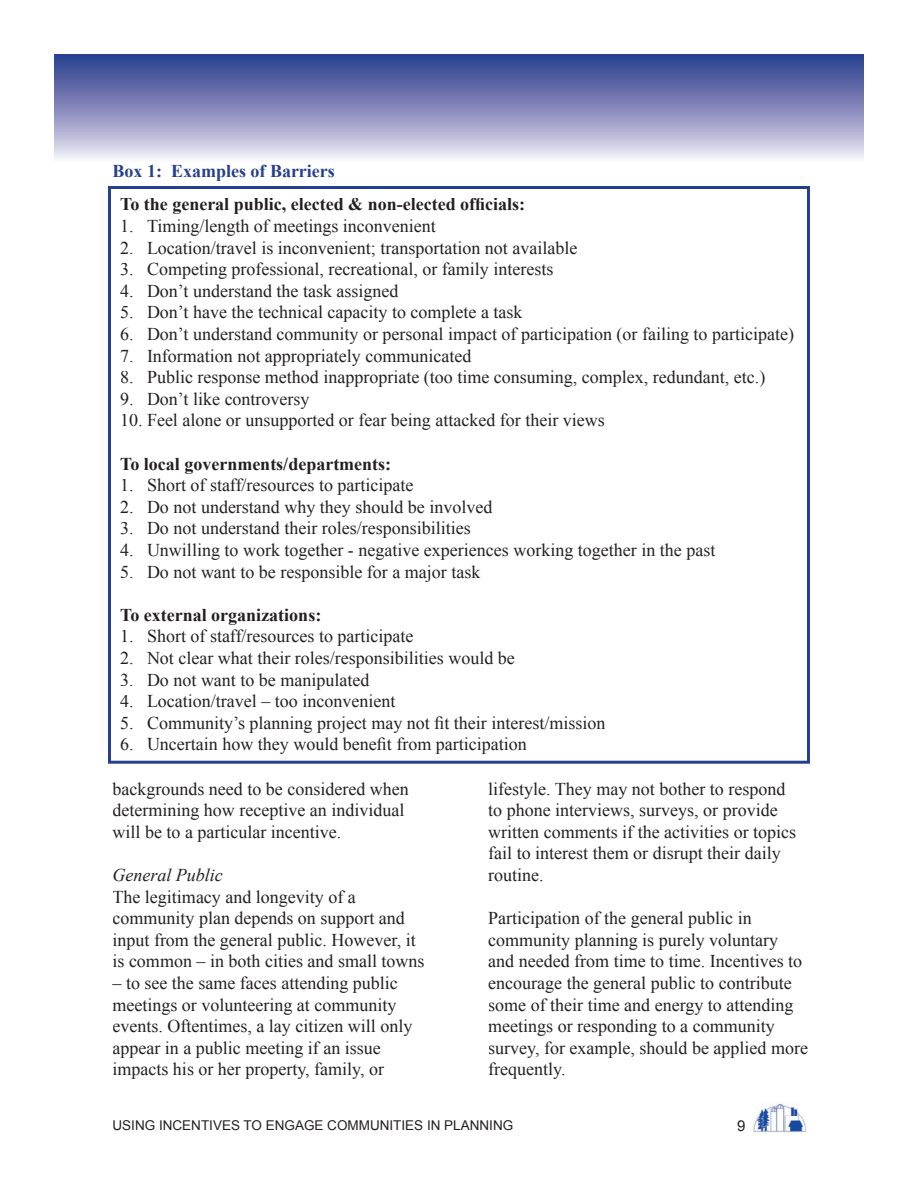
<style>
.page{position:relative;width:918px;height:1188px;background:#fff}
.page>*{position:absolute;margin:0;border:0;box-sizing:border-box;transform-origin:0 0}
.t1{font:18px/21.6px "Times New Roman";color:#231f20}
.t2{font:700 18px "Times New Roman";color:#231f20}
.t3{font:700 18px "Times New Roman";color:#25408f}
.t4{font:italic 18px "Times New Roman";color:#231f20}
.t5{font:15px "Arial";color:#231f20}
.t6{font:13.5px "Arial";color:#231f20}
</style>
<div class="page">
<svg style="left:54px;top:54px;width:810px;height:105px;background:#868cbc"></svg>
<img style="left:752px;top:1103px;width:55px;height:31px">
<svg style="left:108px;top:186px;width:702px;height:578px"></svg>
<p class="t3" style="left:112px;top:159px;width:224px">Box 1: Examples of Barriers</p>
<p class="t2" style="left:120px;top:192px;width:407px">To the general public, elected &amp; non-elected officials:</p>
<p class="t1" style="left:147px;top:215px;width:649px">Timing/length of meetings inconvenient<br>Location/travel is inconvenient; transportation not available<br>Competing professional, recreational, or family interests<br>Don’t understand the task assigned<br>Don’t have the technical capacity to complete a task<br>Don’t understand community or personal impact of participation (or failing to participate)<br>Information not appropriately communicated<br>Public response method inappropriate (too time consuming, complex, redundant, etc.)<br>Don’t like controversy</p>
<p class="t1" style="left:120px;top:409px;width:486px">10. Feel alone or unsupported or fear being attacked for their views</p>
<p class="t2" style="left:120px;top:451px;width:273px">To local governments/departments:</p>
<p class="t1" style="left:147px;top:474px;width:570px">Short of staff/resources to participate<br>Do not understand why they should be involved<br>Do not understand their roles/responsibilities<br>Unwilling to work together - negative experiences working together in the past Do not want to be responsible for a major task</p>
<p class="t2" style="left:120px;top:602px;width:203px">To external organizations:</p>
<p class="t1" style="left:147px;top:625px;width:460px">Short of staff/resources to participate<br>Not clear what their roles/responsibilities would be<br>Do not want to be manipulated<br>Location/travel – too inconvenient<br>Community’s planning project may not fit their interest/mission Uncertain how they would benefit from participation</p>
<p class="t1" style="left:120px;top:215px;width:15px;text-align:justify">1.<br>2.<br>3.<br>4.<br>5.<br>6.<br>7.<br>8.<br>9.</p>
<p class="t1" style="left:120px;top:474px;width:15px;text-align:justify">1.<br>2.<br>3.<br>4.<br>5.</p>
<p class="t1" style="left:120px;top:625px;width:15px;text-align:justify">1.<br>2.<br>3.<br>4.<br>5.<br>6.</p>
<p class="t1" style="left:112px;top:777px;width:298px">backgrounds need to be considered when determining how receptive an individual will be to a particular incentive.</p>
<p class="t4" style="left:112px;top:863px;width:112px">General Public</p>
<p class="t1" style="left:112px;top:885px;width:314px">The legitimacy and longevity of a community plan depends on support and input from the general public. However, it is common – in both cities and small towns</p>
<p class="t1" style="left:112px;top:972px;width:301px">– to see the same faces attending public meetings or volunteering at community events. Oftentimes, a lay citizen will only appear in a public meeting if an issue impacts his or her property, family, or</p>
<p class="t1" style="left:488px;top:777px;width:309px">lifestyle. They may not bother to respond to phone interviews, surveys, or provide written comments if the activities or topics fail to interest them or disrupt their daily routine.</p>
<p class="t1" style="left:488px;top:907px;width:321px">Participation of the general public in community planning is purely voluntary and needed from time to time. Incentives to encourage the general public to contribute some of their time and energy to attending meetings or responding to a community survey, for example, should be applied more frequently.</p>
<p class="t6" style="left:112px;top:1117px;width:402px">USING INCENTIVES TO ENGAGE COMMUNITIES IN PLANNING</p>
<p class="t5" style="left:737px;top:1116px;width:10px">9</p>
</div>
